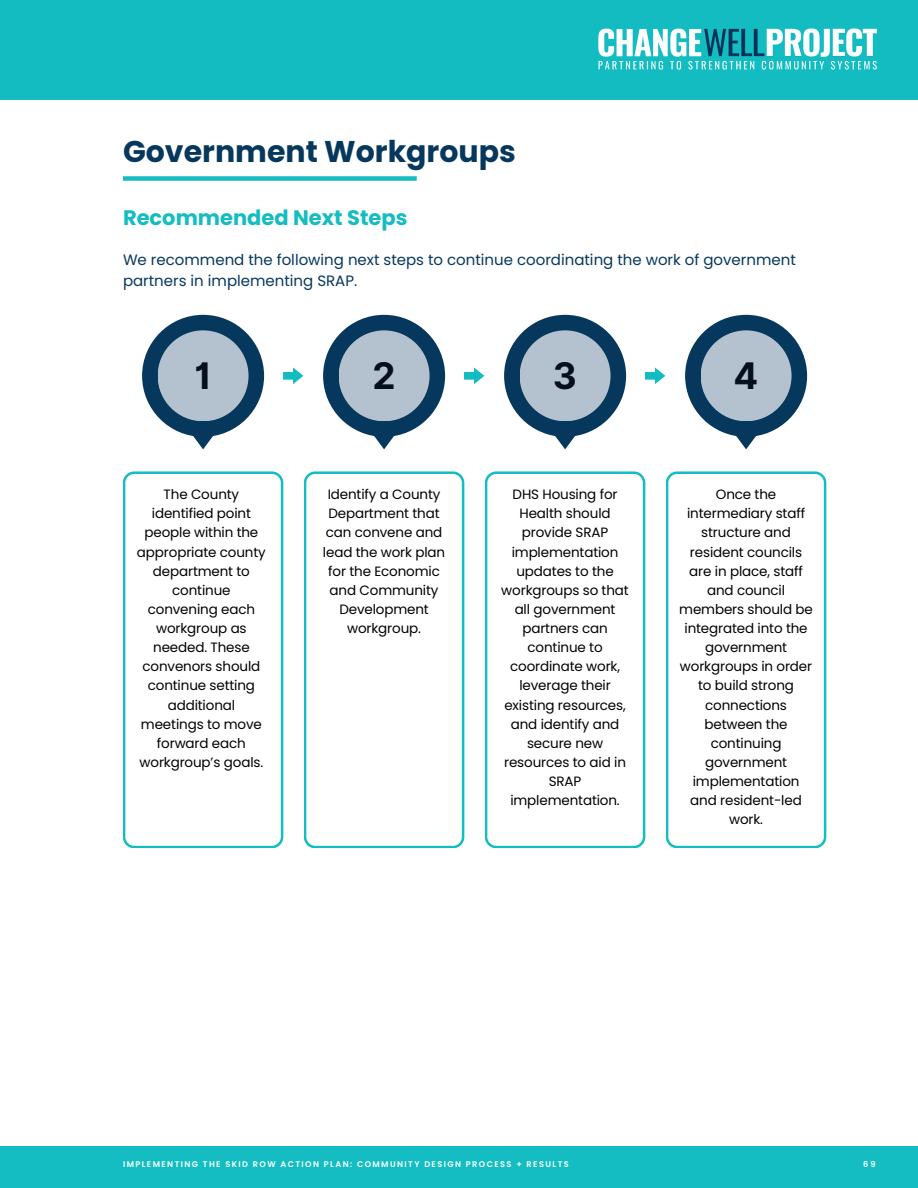
<style>
.page{position:relative;width:918px;height:1188px;background:#fff}
.page>*{position:absolute;margin:0;border:0;box-sizing:border-box;transform-origin:0 0}
.t1{font:700 36.6px "Inter";color:#000}
.t2{font:700 30px "Poppins";color:#06375d}
.t3{font:700 21px "Poppins";color:#13bdc1}
.t4{font:15px/21.3px "Poppins";color:#06375d}
.t5{font:13.5px/19px "Poppins";letter-spacing:-.01em;color:#000;text-align:center}
.t6{font:600 8.25px "Poppins";letter-spacing:.17em;color:#fff}
</style>
<div class="page">
<div style="left:0;top:0;width:918px;height:100px;background:#13bcc1"></div>
<img style="left:598px;top:28px;width:279px;height:42px">
<div style="left:0;top:1146px;width:918px;height:42px;background:#13bdc1"></div>
<div style="left:123px;top:176px;width:294px;height:5px;background:#13bcc1"></div>
<div style="left:142px;top:315px;width:122px;height:122px;background:#06375d;border-radius:50%"></div>
<div style="left:323px;top:315px;width:122px;height:122px;background:#06375d;border-radius:50%"></div>
<div style="left:158px;top:330px;width:91px;height:91px;background:#b3c2ce;border-radius:50%"></div>
<div style="left:339px;top:330px;width:91px;height:91px;background:#b3c2ce;border-radius:50%"></div>
<svg style="left:192px;top:435px;width:21px;height:14px"></svg>
<svg style="left:373px;top:435px;width:21px;height:14px"></svg>
<svg style="left:123px;top:472px;width:160px;height:376px"></svg>
<svg style="left:304px;top:472px;width:160px;height:376px"></svg>
<div style="left:504px;top:315px;width:122px;height:122px;background:#06375d;border-radius:50%"></div>
<div style="left:520px;top:330px;width:91px;height:91px;background:#b3c2ce;border-radius:50%"></div>
<svg style="left:554px;top:435px;width:21px;height:14px"></svg>
<svg style="left:485px;top:472px;width:160px;height:376px"></svg>
<div style="left:685px;top:315px;width:122px;height:122px;background:#06375d;border-radius:50%"></div>
<div style="left:701px;top:330px;width:91px;height:91px;background:#b3c2ce;border-radius:50%"></div>
<svg style="left:735px;top:435px;width:21px;height:14px"></svg>
<svg style="left:666px;top:472px;width:160px;height:376px"></svg>
<svg style="left:283px;top:367px;width:20px;height:17px"></svg>
<svg style="left:464px;top:367px;width:20px;height:17px"></svg>
<svg style="left:645px;top:367px;width:20px;height:17px"></svg>
<p class="t2" style="left:123px;top:131px;width:394px">Government Workgroups</p>
<p class="t3" style="left:123px;top:203px;width:286px">Recommended Next Steps</p>
<p class="t4" style="left:123px;top:249px;width:674px">We recommend the following next steps to continue coordinating the work of government partners in implementing SRAP.</p>
<h1 class="t1" style="left:194px;top:354px;width:19px">1</h1>
<h1 class="t1" style="left:373px;top:354px;width:25px">2</h1>
<h1 class="t1" style="left:553px;top:354px;width:26px">3</h1>
<h1 class="t1" style="left:734px;top:354px;width:26px">4</h1>
<p class="t5" style="left:137px;top:485px;width:130px">The County identified point people within the appropriate county department to continue convening each workgroup as needed. These convenors should continue setting additional</p>
<p class="t5" style="left:140px;top:714px;width:125px">meetings to move forward each workgroup’s goals.</p>
<p class="t5" style="left:323px;top:485px;width:124px">Identify a County<br>Department that can convene and lead the work plan for the Economic and Community<br>Development workgroup.</p>
<p class="t5" style="left:501px;top:485px;width:129px">DHS Housing for<br>Health should provide SRAP implementation updates to the workgroups so that all government partners can continue to coordinate work, leverage their existing resources, and identify and secure new resources to aid in<br>SRAP implementation.</p>
<h4 class="t5" style="left:679px;top:485px;width:135px">Once the intermediary staff structure and resident councils are in place, staff and council members should be integrated into the government workgroups in order to build strong connections between the continuing government implementation and resident-led work.</h4>
<h2 class="t6" style="left:123px;top:1159px;width:447px">IMPLEMENTING THE SKID ROW ACTION PLAN: COMMUNITY DESIGN PROCESS + RESULTS</h2>
<h3 class="t6" style="left:863px;top:1159px;width:14px">69</h3>
</div>
